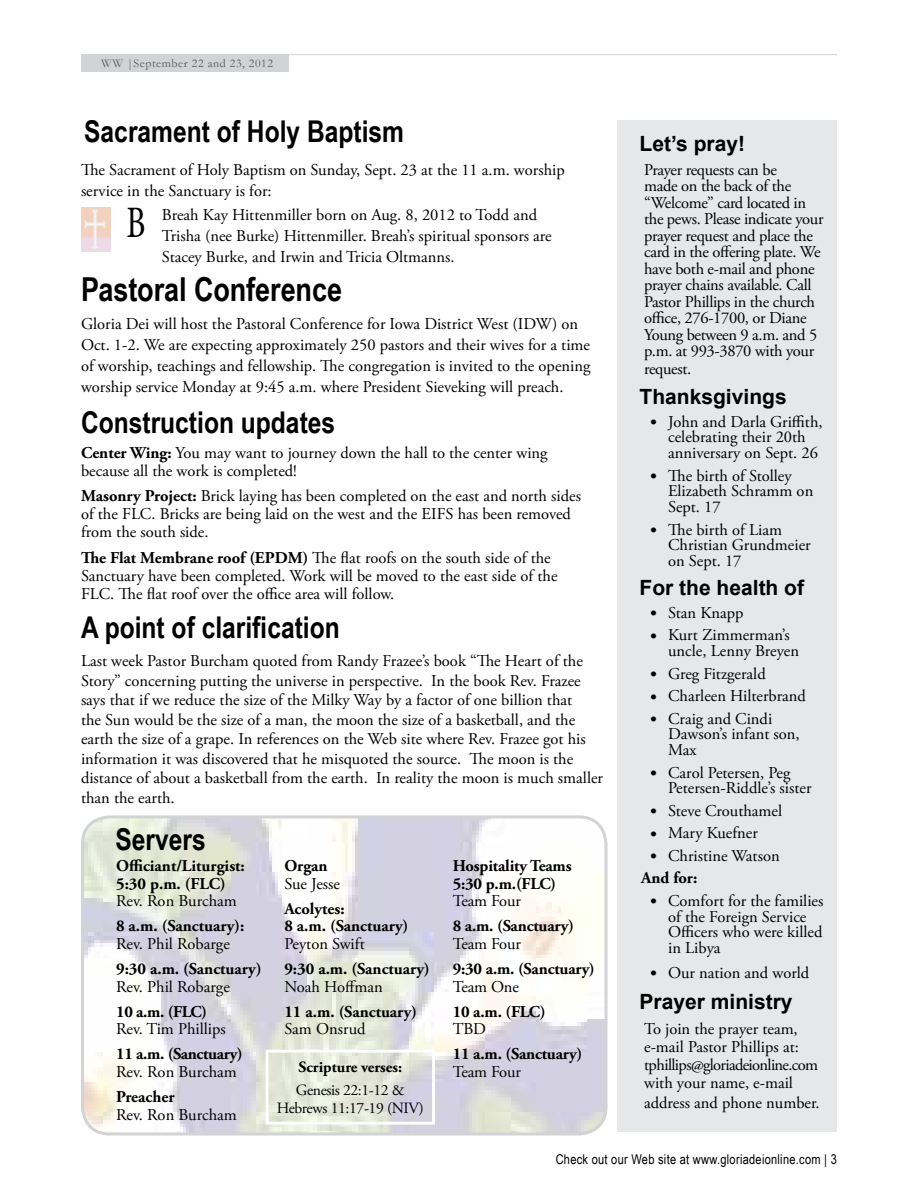
<style>
.page{position:relative;width:918px;height:1188px;background:#fff}
.page>*{position:absolute;margin:0;border:0;box-sizing:border-box;transform-origin:0 0}
.t1{font:45px "Minion Pro";color:#000;scale:.72 1}
.t2{font:700 33px "Arial Narrow";letter-spacing:-.005em;color:#000}
.t3{font:700 30px "Arial Narrow";color:#000}
.t4{font:700 21px "Arial";color:#000}
.t5{font:16.5px/15.8px "Adobe Garamond Pro";color:#000}
.t6{font:16.5px/16.5px "Adobe Garamond Pro";letter-spacing:-.02em;color:#000}
.t7{font:700 16.5px/17.5px "Adobe Garamond Pro";color:#000}
.t8{font:700 16.5px "Adobe Garamond Pro";letter-spacing:-.02em;color:#000}
.t9{font:15.6px/18.6px "Adobe Garamond Pro";letter-spacing:-.025em;color:#000;text-align:center}
.t10{font:700 15.6px "Adobe Garamond Pro";color:#000}
.t11{font:13.5px "Arial Narrow";letter-spacing:.02em;color:#000}
.t12{font:12px "Garamond";letter-spacing:.045em;color:#58595b}
.s1{font-weight:700}
.s2{font-size:18px}
</style>
<div class="page">
<hr style="left:276px;top:54px;width:561px;height:1px;background:#bcbec0">
<div style="left:81px;top:54px;width:208px;height:18px;background:#d1d3d4"></div>
<img style="left:81px;top:207px;width:29px;height:44px">
<img style="left:85px;top:819px;width:519px;height:313px">
<div style="left:81px;top:815px;width:527px;height:321px;border:3px solid #d1d3d4;border-radius:27px"></div>
<div style="left:617px;top:120px;width:220px;height:1012px;background:#e6e7e8"></div>
<div style="left:266px;top:1050px;width:169px;height:75px;border:3px solid #fff"></div>
<p class="t12" style="left:101px;top:56px;width:173px">WW |September 22 and 23, 2012</p>
<h3 class="t3" style="left:84px;top:108px;width:321px">Sacrament of Holy Baptism</h3>
<p class="t5" style="left:81px;top:160px;width:485px;line-height:21px">The Sacrament of Holy Baptism on Sunday, Sept. 23 at the 11 a.m. worship service in the Sanctuary is for:</p>
<p class="t5" style="left:162px;top:205px;width:391px;line-height:21px">Breah Kay Hittenmiller born on Aug. 8, 2012 to Todd and<br>Trisha (nee Burke) Hittenmiller. Breah’s spiritual sponsors are<br>Stacey Burke, and Irwin and Tricia Oltmanns.</p>
<h2 class="t2" style="left:81px;top:264px;width:263px">Pastoral Conference</h2>
<p class="t5" style="left:81px;top:313px;width:511px;line-height:21px">Gloria Dei will host the Pastoral Conference for Iowa District West (IDW) on Oct. 1-2. We are expecting approximately 250 pastors and their wives for a time of worship, teachings and fellowship. The congregation is invited to the opening worship service Monday at 9:45 a.m. where President Sieveking will preach.</p>
<h1 class="t1" style="left:127px;top:192px;width:28px">B</h1>
<h3 class="t3" style="left:81px;top:400px;width:256px">Construction updates</h3>
<p class="t5" style="left:81px;top:444px;width:468px;line-height:18px"><span class="s1">Center Wing:</span> You may want to journey down the hall to the center wing because all the work is completed!</p>
<p class="t5" style="left:81px;top:488px;width:502px;line-height:18px"><span class="s1">Masonry Project:</span> Brick laying has been completed on the east and north sides of the FLC. Bricks are being laid on the west and the EIFS has been removed from the south side.</p>
<p class="t5" style="left:81px;top:549px;width:478px;line-height:18px"><span class="s1">The Flat Membrane roof (EPDM)</span> The flat roofs on the south side of the<br>Sanctuary have been completed. Work will be moved to the east side of the<br>FLC. The flat roof over the office area will follow.</p>
<h3 class="t3" style="left:81px;top:605px;width:260px">A point of clarification</h3>
<p class="t5" style="left:81px;top:652px;width:524px;line-height:19.5px">Last week Pastor Burcham quoted from Randy Frazee’s book “The Heart of the Story” concerning putting the universe in perspective. In the book Rev. Frazee says that if we reduce the size of the Milky Way by a factor of one billion that<br>the Sun would be the size of a man, the moon the size of a basketball, and the earth the size of a grape. In references on the Web site where Rev. Frazee got his information it was discovered that he misquoted the source. The moon is the distance of about a basketball from the earth. In reality the moon is much smaller than the earth.</p>
<h3 class="t3" style="left:116px;top:817px;width:92px">Servers</h3>
<p class="t7" style="left:116px;top:857px;width:130px">Officiant/Liturgist:<br>5:30 p.m. (FLC)</p>
<p class="t5" style="left:116px;top:894px;width:122px">Rev. Ron Burcham</p>
<p class="t7" style="left:116px;top:918px;width:130px">8 a.m. (Sanctuary):</p>
<p class="t5" style="left:116px;top:936px;width:115px">Rev. Phil Robarge</p>
<p class="t7" style="left:116px;top:960px;width:147px">9:30 a.m. (Sanctuary)</p>
<p class="t5" style="left:116px;top:979px;width:115px">Rev. Phil Robarge</p>
<p class="t7" style="left:116px;top:1003px;width:93px">10 a.m. (FLC)</p>
<p class="t5" style="left:116px;top:1022px;width:111px">Rev. Tim Phillips</p>
<p class="t8" style="left:116px;top:1045px;width:128px">11 a.m. (Sanctuary)</p>
<p class="t5" style="left:116px;top:1064px;width:122px">Rev. Ron Burcham</p>
<p class="t7" style="left:116px;top:1088px;width:60px">Preacher</p>
<p class="t5" style="left:116px;top:1107px;width:122px">Rev. Ron Burcham</p>
<p class="t7" style="left:284px;top:857px;width:45px">Organ</p>
<p class="t5" style="left:284px;top:876px;width:57px">Sue Jesse</p>
<p class="t7" style="left:284px;top:900px;width:126px">Acolytes:<br>8 a.m. (Sanctuary)</p>
<p class="t5" style="left:284px;top:936px;width:82px">Peyton Swift</p>
<p class="t7" style="left:284px;top:960px;width:147px">9:30 a.m. (Sanctuary)</p>
<p class="t5" style="left:284px;top:979px;width:100px">Noah Hoffman</p>
<p class="t7" style="left:284px;top:1003px;width:134px">11 a.m. (Sanctuary)</p>
<p class="t5" style="left:284px;top:1022px;width:83px">Sam Onsrud</p>
<p class="t10" style="left:298px;top:1058px;width:105px">Scripture verses:</p>
<p class="t9" style="left:277px;top:1081px;width:149px">Genesis 22:1-12 &amp;<br>Hebrews 11:17-19 (NIV)</p>
<p class="t7" style="left:453px;top:857px;width:120px">Hospitality Teams<br>5:30 p.m.(FLC)</p>
<p class="t5" style="left:453px;top:894px;width:70px">Team Four</p>
<p class="t7" style="left:453px;top:918px;width:123px">8 a.m. (Sanctuary)</p>
<p class="t5" style="left:453px;top:936px;width:70px">Team Four</p>
<p class="t7" style="left:453px;top:960px;width:144px">9:30 a.m. (Sanctuary)</p>
<p class="t5" style="left:453px;top:979px;width:68px">Team One</p>
<p class="t7" style="left:453px;top:1003px;width:95px">10 a.m. (FLC)</p>
<p class="t5" style="left:453px;top:1022px;width:35px">TBD</p>
<p class="t7" style="left:453px;top:1046px;width:131px">11 a.m. (Sanctuary)</p>
<p class="t5" style="left:453px;top:1064px;width:70px">Team Four</p>
<p class="t4" style="left:640px;top:130px;width:107px">Let’s pray!</p>
<p class="t6" style="left:644px;top:162px;width:181px">Prayer requests can be<br>made on the back of the “Welcome” card located in the pews. Please indicate your prayer request and place the card in the offering plate. We have both e-mail and phone prayer chains available. Call<br>Pastor Phillips in the church office, 276-1700, or Diane<br>Young between 9 a.m. and 5 p.m. at 993-3870 with your</p>
<p class="t6" style="left:644px;top:361px;width:49px">request.</p>
<p class="t4" style="left:640px;top:383px;width:149px">Thanksgivings</p>
<p class="t5" style="left:668px;top:414px;width:156px;text-indent:-18px"><span class="s2">•</span> John and Darla Griffith, celebrating their 20th anniversary on Sept. 26</p>
<p class="t5" style="left:668px;top:468px;width:147px;text-indent:-18px"><span class="s2">•</span> The birth of Stolley<br>Elizabeth Schramm on<br>Sept. 17</p>
<p class="t5" style="left:668px;top:522px;width:144px;text-indent:-18px"><span class="s2">•</span> The birth of Liam<br>Christian Grundmeier on Sept. 17</p>
<p class="t4" style="left:640px;top:574px;width:166px">For the health of</p>
<p class="t5" style="left:650px;top:605px;width:95px"><span class="s2">•</span> Stan Knapp</p>
<p class="t5" style="left:668px;top:628px;width:132px;text-indent:-18px"><span class="s2">•</span> Kurt Zimmerman’s uncle, Lenny Breyen</p>
<p class="t5" style="left:650px;top:666px;width:117px"><span class="s2">•</span> Greg Fitzgerald</p>
<p class="t5" style="left:650px;top:688px;width:157px"><span class="s2">•</span> Charleen Hilterbrand</p>
<p class="t5" style="left:668px;top:711px;width:133px;text-indent:-18px"><span class="s2">•</span> Craig and Cindi<br>Dawson’s infant son,<br>Max</p>
<p class="t5" style="left:668px;top:765px;width:145px;text-indent:-18px"><span class="s2">•</span> Carol Petersen, Peg<br>Petersen-Riddle’s sister</p>
<p class="t5" style="left:650px;top:803px;width:134px"><span class="s2">•</span> Steve Crouthamel</p>
<p class="t5" style="left:650px;top:826px;width:109px"><span class="s2">•</span> Mary Kuefner</p>
<p class="t5" style="left:641px;top:845px;width:140px;line-height:22.5px;text-indent:9px"><span class="s2">•</span> Christine Watson<br><span class="s1">And for:</span></p>
<p class="t5" style="left:668px;top:893px;width:157px;text-indent:-18px"><span class="s2">•</span> Comfort for the families of the Foreign Service<br>Officers who were killed in Libya</p>
<p class="t5" style="left:650px;top:965px;width:161px"><span class="s2">•</span> Our nation and world</p>
<p class="t4" style="left:640px;top:988px;width:154px">Prayer ministry</p>
<p class="t5" style="left:644px;top:1020px;width:176px;line-height:18px">To join the prayer team, e-mail Pastor Phillips at: tphillips@gloriadeionline.com with your name, e-mail</p>
<p class="t5" style="left:644px;top:1095px;width:177px">address and phone number.</p>
<p class="t11" style="left:556px;top:1149px;width:283px">Check out our Web site at www.gloriadeionline.com | 3</p>
</div>
